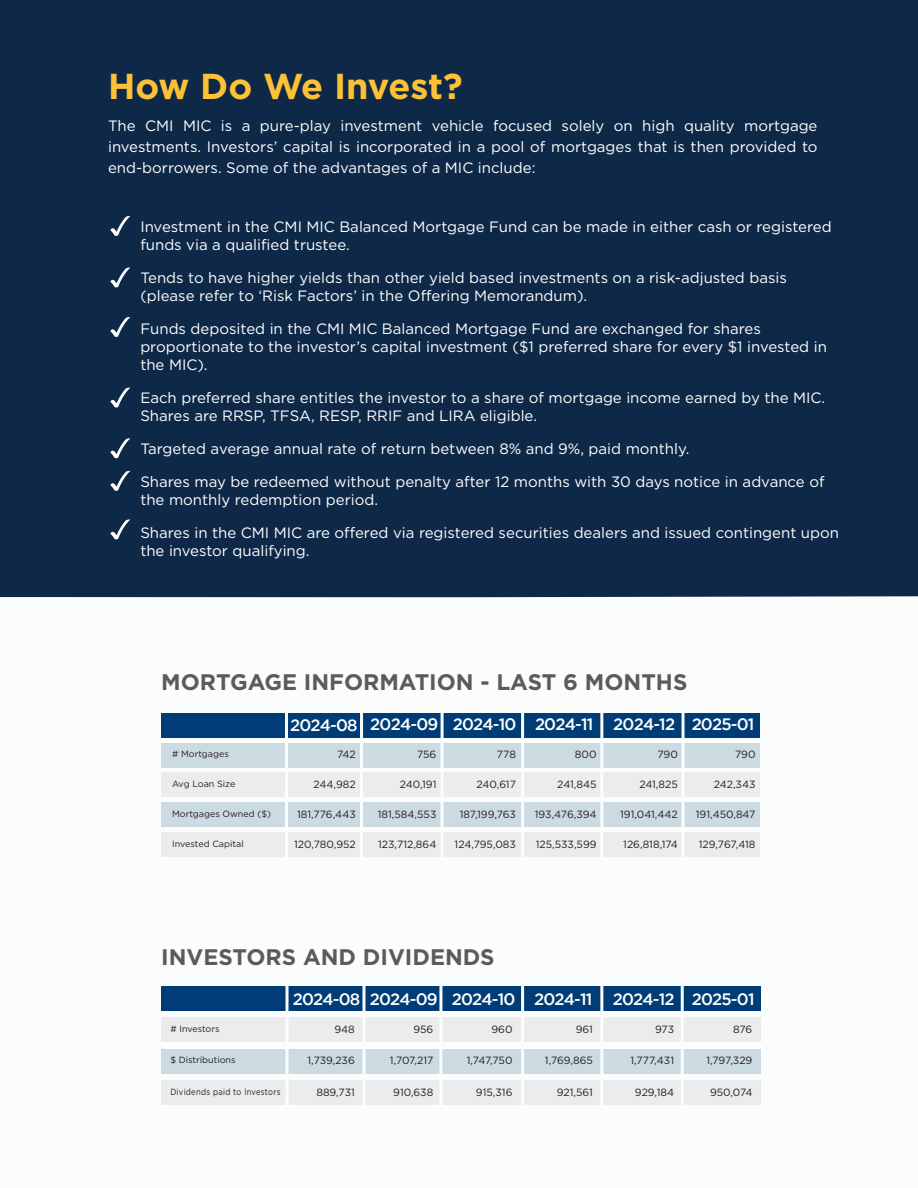
<style>
.page{position:relative;width:918px;height:1188px;background:#fbfdfd}
.page>*{position:absolute;margin:0;border:0;box-sizing:border-box;transform-origin:0 0}
.t1{font:700 36px "Gotham";letter-spacing:-.01em;color:#fcc136}
.t2{font:700 22.5px "Gotham";color:#595b5c}
.t3{font:500 16.5px "Gotham";letter-spacing:-.05em;color:#fff}
.t4{font:15px/18px "Gotham";color:#fff}
.t5{font:10.5px "Gotham";color:#241f1f}
.t6{font:9px "Gotham";color:#241f1f}
.t7{font:9px "Gotham";letter-spacing:.035em;color:#241f1f;scale:.85 1}
</style>
<div class="page">
<div style="left:0;top:0;width:918px;height:597px;background:#0e2848"></div>
<div style="left:161px;top:713px;width:598px;height:25px;background:#003c76"></div>
<div style="left:161px;top:773px;width:598px;height:24px;background:#ebeced"></div>
<div style="left:161px;top:832px;width:598px;height:24px;background:#ebeced"></div>
<div style="left:161px;top:1018px;width:600px;height:24px;background:#ebeced"></div>
<div style="left:161px;top:1081px;width:600px;height:24px;background:#ebeced"></div>
<div style="left:161px;top:986px;width:600px;height:24px;background:#003c76"></div>
<div style="left:161px;top:1049px;width:600px;height:25px;background:#ccdae2"></div>
<hr style="left:286px;top:969px;width:3px;height:143px;background:#fbfdfd">
<hr style="left:362px;top:969px;width:3px;height:143px;background:#fbfdfd">
<hr style="left:439px;top:969px;width:3px;height:143px;background:#fbfdfd">
<hr style="left:521px;top:969px;width:3px;height:143px;background:#fbfdfd">
<hr style="left:600px;top:969px;width:3px;height:143px;background:#fbfdfd">
<hr style="left:681px;top:969px;width:3px;height:143px;background:#fbfdfd">
<div style="left:161px;top:743px;width:598px;height:24px;background:#ccdae2"></div>
<div style="left:161px;top:802px;width:598px;height:25px;background:#ccdae2"></div>
<hr style="left:360px;top:706px;width:3px;height:240px;background:#fbfdfd">
<hr style="left:285px;top:706px;width:3px;height:240px;background:#fbfdfd">
<hr style="left:441px;top:706px;width:3px;height:240px;background:#fbfdfd">
<hr style="left:521px;top:706px;width:3px;height:240px;background:#fbfdfd">
<hr style="left:600px;top:706px;width:3px;height:240px;background:#fbfdfd">
<hr style="left:682px;top:706px;width:3px;height:240px;background:#fbfdfd">
<svg style="left:111px;top:216px;width:19px;height:20px"></svg>
<svg style="left:111px;top:268px;width:19px;height:19px"></svg>
<svg style="left:111px;top:317px;width:19px;height:20px"></svg>
<svg style="left:111px;top:388px;width:19px;height:19px"></svg>
<svg style="left:111px;top:438px;width:19px;height:20px"></svg>
<svg style="left:111px;top:471px;width:19px;height:20px"></svg>
<svg style="left:111px;top:519px;width:19px;height:20px"></svg>
<h1 class="t1" style="left:108px;top:62px;width:356px">How Do We Invest?</h1>
<p class="t4" style="left:108px;top:114px;width:711px;line-height:21px;text-align:justify">The CMI MIC is a pure-play investment vehicle focused solely on high quality mortgage investments. Investors’ capital is incorporated in a pool of mortgages that is then provided to end-borrowers. Some of the advantages of a MIC include:</p>
<p class="t4" style="left:140px;top:217px;width:693px">Investment in the CMI MIC Balanced Mortgage Fund can be made in either cash or registered funds via a qualified trustee.</p>
<p class="t4" style="left:140px;top:268px;width:648px">Tends to have higher yields than other yield based investments on a risk-adjusted basis (please refer to ‘Risk Factors’ in the Offering Memorandum).</p>
<p class="t4" style="left:140px;top:319px;width:688px">Funds deposited in the CMI MIC Balanced Mortgage Fund are exchanged for shares proportionate to the investor’s capital investment ($1 preferred share for every $1 invested in the MIC).</p>
<p class="t4" style="left:140px;top:388px;width:686px">Each preferred share entitles the investor to a share of mortgage income earned by the MIC.<br>Shares are RRSP, TFSA, RESP, RRIF and LIRA eligible.</p>
<p class="t4" style="left:140px;top:439px;width:551px">Targeted average annual rate of return between 8% and 9%, paid monthly.</p>
<p class="t4" style="left:140px;top:472px;width:686px">Shares may be redeemed without penalty after 12 months with 30 days notice in advance of the monthly redemption period.</p>
<p class="t4" style="left:140px;top:523px;width:700px">Shares in the CMI MIC are offered via registered securities dealers and issued contingent upon the investor qualifying.</p>
<h2 class="t2" style="left:161px;top:668px;width:528px">MORTGAGE INFORMATION - LAST 6 MONTHS</h2>
<p class="t6" style="left:172px;top:749px;width:58px"># Mortgages</p>
<p class="t6" style="left:172px;top:779px;width:65px">Avg Loan Size</p>
<p class="t6" style="left:172px;top:809px;width:100px">Mortgages Owned ($)</p>
<p class="t6" style="left:172px;top:839px;width:73px">Invested Capital</p>
<p class="t3" style="left:290px;top:715px;width:228px">2024-08 2024-09 2024-10</p>
<p class="t3" style="left:692px;top:715px;width:64px">2025-01</p>
<p class="t3" style="left:535px;top:715px;width:60px">2024-11</p>
<p class="t3" style="left:613px;top:715px;width:63px">2024-12</p>
<p class="t5" style="left:657px;top:749px;width:22px">790</p>
<p class="t5" style="left:639px;top:779px;width:40px">241,825</p>
<p class="t5" style="left:620px;top:809px;width:59px">191,041,442</p>
<p class="t5" style="left:623px;top:839px;width:56px">126,818,174</p>
<p class="t5" style="left:417px;top:749px;width:21px">756</p>
<p class="t5" style="left:400px;top:779px;width:38px">240,191</p>
<p class="t5" style="left:378px;top:809px;width:60px">181,584,553</p>
<p class="t5" style="left:378px;top:839px;width:60px">123,712,864</p>
<p class="t5" style="left:575px;top:749px;width:23px">800</p>
<p class="t5" style="left:557px;top:779px;width:41px">241,845</p>
<p class="t5" style="left:535px;top:809px;width:63px">193,476,394</p>
<p class="t5" style="left:536px;top:839px;width:62px">125,533,599</p>
<p class="t5" style="left:735px;top:749px;width:22px">790</p>
<p class="t5" style="left:714px;top:779px;width:43px">242,343</p>
<p class="t5" style="left:696px;top:809px;width:61px">191,450,847</p>
<p class="t5" style="left:699px;top:839px;width:58px">129,767,418</p>
<p class="t5" style="left:337px;top:749px;width:20px">742</p>
<p class="t5" style="left:313px;top:779px;width:44px">244,982</p>
<p class="t5" style="left:297px;top:809px;width:60px">181,776,443</p>
<p class="t5" style="left:294px;top:839px;width:63px">120,780,952</p>
<p class="t5" style="left:497px;top:749px;width:21px">778</p>
<p class="t5" style="left:476px;top:779px;width:41px">240,617</p>
<p class="t5" style="left:460px;top:809px;width:58px">187,199,763</p>
<p class="t5" style="left:455px;top:839px;width:63px">124,795,083</p>
<h2 class="t2" style="left:161px;top:942px;width:335px">INVESTORS AND DIVIDENDS</h2>
<p class="t6" style="left:170px;top:1024px;width:51px"># Investors</p>
<p class="t6" style="left:170px;top:1055px;width:67px">$ Distributions</p>
<p class="t7" style="left:170px;top:1087px;width:131px">Dividends paid to Investors</p>
<p class="t3" style="left:293px;top:989px;width:463px">2024-08 2024-09 2024-10 2024-11 2024-12 2025-01</p>
<p class="t5" style="left:334px;top:1023px;width:22px">948</p>
<p class="t5" style="left:308px;top:1055px;width:49px">1,739,236</p>
<p class="t5" style="left:316px;top:1086px;width:40px">889,731</p>
<p class="t5" style="left:413px;top:1023px;width:21px">956</p>
<p class="t5" style="left:390px;top:1055px;width:45px">1,707,217</p>
<p class="t5" style="left:393px;top:1086px;width:42px">910,638</p>
<p class="t5" style="left:491px;top:1023px;width:23px">960</p>
<p class="t5" style="left:467px;top:1055px;width:47px">1,747,750</p>
<p class="t5" style="left:476px;top:1086px;width:38px">915,316</p>
<p class="t5" style="left:576px;top:1023px;width:19px">961</p>
<p class="t5" style="left:545px;top:1055px;width:49px">1,769,865</p>
<p class="t5" style="left:557px;top:1086px;width:38px">921,561</p>
<p class="t5" style="left:655px;top:1023px;width:21px">973</p>
<p class="t5" style="left:630px;top:1055px;width:45px">1,777,431</p>
<p class="t5" style="left:635px;top:1086px;width:41px">929,184</p>
<p class="t5" style="left:733px;top:1023px;width:21px">876</p>
<p class="t5" style="left:706px;top:1055px;width:48px">1,797,329</p>
<p class="t5" style="left:710px;top:1086px;width:44px">950,074</p>
</div>
